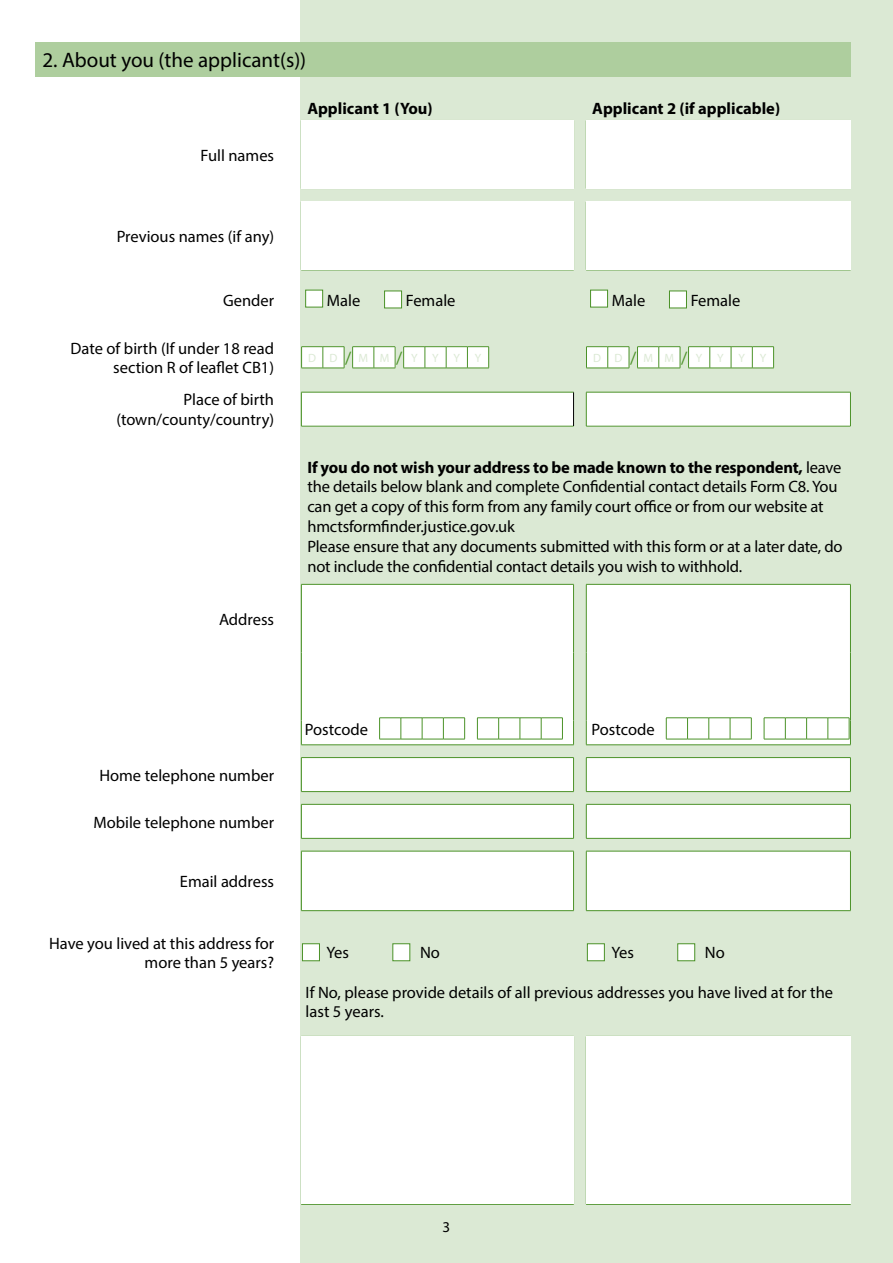
<style>
.page{position:relative;width:893px;height:1263px;background:#fff}
.page>*{position:absolute;margin:0;border:0;box-sizing:border-box;transform-origin:0 0}
.t1{font:21px "Myriad Pro";color:#000}
.t2{font:16.5px/19.8px "Myriad Pro";letter-spacing:-.005em;color:#000;text-align:right}
.t3{font:700 16.5px "Myriad Pro";color:#000}
.t4{font:15px "Myriad Pro";color:#000}
.t5{font:12px "Myriad Pro";color:#dbe9d4}
.s1{font-size:18px;color:#4b9228}
.s2{font-weight:700}
</style>
<div class="page">
<hr style="left:0;top:0;width:1px;height:1263px;background:#dbe9d4">
<div style="left:300px;top:0;width:593px;height:1263px;background:#dbe9d4"></div>
<div style="left:677px;top:943px;width:18px;height:18px;background:#fff;border:1px solid #4b9228"></div>
<div style="left:587px;top:943px;width:18px;height:18px;background:#fff;border:1px solid #4b9228"></div>
<div style="left:393px;top:943px;width:17px;height:18px;background:#fff;border:1px solid #4b9228"></div>
<div style="left:302px;top:943px;width:18px;height:18px;background:#fff;border:1px solid #4b9228"></div>
<div style="left:669px;top:291px;width:18px;height:17px;background:#fff;border:1px solid #4b9228"></div>
<div style="left:590px;top:290px;width:18px;height:17px;background:#fff;border:1px solid #4b9228"></div>
<div style="left:384px;top:291px;width:18px;height:17px;background:#fff;border:1px solid #4b9228"></div>
<div style="left:305px;top:290px;width:18px;height:17px;background:#fff;border:1px solid #4b9228"></div>
<hr style="left:586px;top:1204px;width:265px;height:1px;background:#4b9228">
<hr style="left:850px;top:1036px;width:1px;height:168px;background:#4b9228">
<hr style="left:301px;top:270px;width:273px;height:1px;background:#4b9228">
<hr style="left:586px;top:270px;width:265px;height:1px;background:#4b9228">
<hr style="left:850px;top:202px;width:1px;height:68px;background:#4b9228">
<hr style="left:301px;top:1204px;width:273px;height:1px;background:#4b9228">
<hr style="left:586px;top:188px;width:265px;height:1px;background:#4b9228">
<hr style="left:850px;top:121px;width:1px;height:67px;background:#4b9228">
<hr style="left:586px;top:120px;width:265px;height:1px;background:#4b9228">
<div style="left:35px;top:43px;width:815px;height:34px;background:#aece9e"></div>
<div style="left:301px;top:120px;width:273px;height:69px;background:#fff"></div>
<div style="left:586px;top:120px;width:264px;height:69px;background:#fff"></div>
<div style="left:301px;top:202px;width:273px;height:68px;background:#fff"></div>
<div style="left:586px;top:202px;width:264px;height:68px;background:#fff"></div>
<div style="left:301px;top:1036px;width:273px;height:168px;background:#fff"></div>
<div style="left:586px;top:1036px;width:264px;height:168px;background:#fff"></div>
<div style="left:301px;top:392px;width:273px;height:34px;background:#fff"></div>
<div style="left:586px;top:392px;width:264px;height:34px;background:#fff"></div>
<hr style="left:301px;top:392px;width:273px;height:1px;background:#4b9228">
<hr style="left:301px;top:392px;width:1px;height:34px;background:#4b9228">
<hr style="left:301px;top:426px;width:273px;height:1px;background:#4b9228">
<hr style="left:573px;top:392px;width:1px;height:34px;background:#000">
<hr style="left:586px;top:392px;width:265px;height:1px;background:#4b9228">
<hr style="left:586px;top:392px;width:1px;height:34px;background:#4b9228">
<hr style="left:850px;top:392px;width:1px;height:34px;background:#4b9228">
<hr style="left:586px;top:426px;width:265px;height:1px;background:#4b9228">
<svg style="left:301px;top:346px;width:44px;height:23px"></svg>
<svg style="left:352px;top:346px;width:44px;height:23px"></svg>
<svg style="left:403px;top:346px;width:86px;height:23px;background:#e5efe0"></svg>
<svg style="left:586px;top:346px;width:44px;height:23px"></svg>
<svg style="left:637px;top:346px;width:44px;height:23px"></svg>
<svg style="left:688px;top:346px;width:86px;height:23px;background:#e5efe0"></svg>
<div style="left:301px;top:584px;width:273px;height:68px;background:#fff"></div>
<div style="left:586px;top:584px;width:264px;height:68px;background:#fff"></div>
<div style="left:301px;top:652px;width:273px;height:68px;background:#fff"></div>
<div style="left:586px;top:652px;width:264px;height:68px;background:#fff"></div>
<div style="left:301px;top:720px;width:273px;height:25px;background:#fff"></div>
<div style="left:586px;top:720px;width:264px;height:25px;background:#fff"></div>
<div style="left:301px;top:757px;width:273px;height:34px;background:#fff"></div>
<div style="left:586px;top:757px;width:264px;height:34px;background:#fff"></div>
<div style="left:301px;top:804px;width:273px;height:34px;background:#fff"></div>
<div style="left:586px;top:804px;width:264px;height:34px;background:#fff"></div>
<div style="left:301px;top:851px;width:273px;height:60px;background:#fff"></div>
<div style="left:586px;top:851px;width:264px;height:60px;background:#fff"></div>
<hr style="left:301px;top:757px;width:273px;height:1px;background:#4b9228">
<hr style="left:301px;top:758px;width:1px;height:33px;background:#4b9228">
<hr style="left:573px;top:758px;width:1px;height:33px;background:#4b9228">
<hr style="left:301px;top:791px;width:273px;height:1px;background:#4b9228">
<hr style="left:301px;top:804px;width:273px;height:1px;background:#4b9228">
<hr style="left:301px;top:804px;width:1px;height:34px;background:#4b9228">
<hr style="left:573px;top:804px;width:1px;height:34px;background:#4b9228">
<hr style="left:301px;top:838px;width:273px;height:1px;background:#4b9228">
<hr style="left:301px;top:851px;width:273px;height:1px;background:#4b9228">
<hr style="left:301px;top:851px;width:1px;height:59px;background:#4b9228">
<hr style="left:573px;top:851px;width:1px;height:59px;background:#4b9228">
<hr style="left:301px;top:910px;width:273px;height:1px;background:#4b9228">
<hr style="left:586px;top:584px;width:265px;height:1px;background:#4b9228">
<hr style="left:586px;top:584px;width:1px;height:68px;background:#4b9228">
<hr style="left:850px;top:584px;width:1px;height:68px;background:#4b9228">
<hr style="left:586px;top:652px;width:1px;height:68px;background:#4b9228">
<hr style="left:850px;top:652px;width:1px;height:68px;background:#4b9228">
<svg style="left:586px;top:720px;width:1px;height:24px"></svg>
<hr style="left:586px;top:744px;width:265px;height:1px;background:#4b9228">
<hr style="left:301px;top:584px;width:273px;height:1px;background:#4b9228">
<hr style="left:301px;top:584px;width:1px;height:68px;background:#4b9228">
<hr style="left:573px;top:584px;width:1px;height:68px;background:#4b9228">
<hr style="left:301px;top:652px;width:1px;height:68px;background:#4b9228">
<hr style="left:573px;top:652px;width:1px;height:68px;background:#4b9228">
<svg style="left:301px;top:720px;width:1px;height:24px"></svg>
<svg style="left:573px;top:720px;width:1px;height:24px"></svg>
<hr style="left:301px;top:744px;width:273px;height:1px;background:#4b9228">
<hr style="left:586px;top:757px;width:265px;height:1px;background:#4b9228">
<hr style="left:586px;top:758px;width:1px;height:33px;background:#4b9228">
<hr style="left:850px;top:758px;width:1px;height:33px;background:#4b9228">
<hr style="left:586px;top:791px;width:265px;height:1px;background:#4b9228">
<hr style="left:586px;top:804px;width:265px;height:1px;background:#4b9228">
<hr style="left:586px;top:804px;width:1px;height:34px;background:#4b9228">
<hr style="left:850px;top:804px;width:1px;height:34px;background:#4b9228">
<hr style="left:586px;top:838px;width:265px;height:1px;background:#4b9228">
<hr style="left:586px;top:851px;width:265px;height:1px;background:#4b9228">
<hr style="left:586px;top:851px;width:1px;height:59px;background:#4b9228">
<hr style="left:850px;top:851px;width:1px;height:59px;background:#4b9228">
<hr style="left:586px;top:910px;width:265px;height:1px;background:#4b9228">
<svg style="left:379px;top:717px;width:86px;height:23px"></svg>
<svg style="left:477px;top:717px;width:86px;height:23px"></svg>
<svg style="left:666px;top:717px;width:86px;height:23px"></svg>
<svg style="left:764px;top:717px;width:87px;height:28px"></svg>
<p class="t1" style="left:43px;top:47px;width:265px">2. About you (the applicant(s))</p>
<p class="t2" style="left:201px;top:145px;width:75px">Full names</p>
<p class="t2" style="left:117px;top:226px;width:159px">Previous names (if any)</p>
<p class="t3" style="left:307px;top:98px;width:127px">Applicant 1 (You)</p>
<p class="t3" style="left:592px;top:98px;width:189px">Applicant 2 (if applicable)</p>
<p class="t2" style="left:223px;top:290px;width:53px">Gender</p>
<p class="t2" style="left:327px;top:290px;width:35px">Male</p>
<p class="t2" style="left:406px;top:290px;width:51px">Female</p>
<p class="t2" style="left:612px;top:290px;width:35px">Male</p>
<p class="t2" style="left:691px;top:290px;width:51px">Female</p>
<p class="t2" style="left:71px;top:338px;width:205px">Date of birth (If under 18 read section R of leafet CB1)</p>
<p class="t5" style="left:308px;top:350px;width:175px">D D <span class="s1">/</span> M M <span class="s1">/</span> Y Y Y Y</p>
<p class="t5" style="left:593px;top:350px;width:175px">D D <span class="s1">/</span> M M <span class="s1">/</span> Y Y Y Y</p>
<p class="t2" style="left:116px;top:390px;width:159px">Place of birth (town/county/country)</p>
<p class="t2" style="left:307px;top:457px;width:537px;text-align:left"><span class="s2">If you do not wish your address to be made known to the respondent,</span> leave the details below blank and complete Confdential contact details Form C8. You can get a copy of this form from any family court ofce or from our website at hmctsformfnder.justice.gov.uk<br>Please ensure that any documents submitted with this form or at a later date, do not include the confdential contact details you wish to withhold.</p>
<p class="t2" style="left:219px;top:609px;width:57px">Address</p>
<p class="t2" style="left:99px;top:765px;width:176px">Home telephone number</p>
<p class="t2" style="left:93px;top:812px;width:182px">Mobile telephone number</p>
<p class="t2" style="left:180px;top:871px;width:96px">Email address</p>
<p class="t2" style="left:305px;top:719px;width:65px">Postcode</p>
<p class="t2" style="left:591px;top:719px;width:65px">Postcode</p>
<p class="t2" style="left:49px;top:933px;width:227px">Have you lived at this address for more than 5 years?</p>
<p class="t2" style="left:327px;top:942px;width:24px">Yes</p>
<p class="t2" style="left:420px;top:942px;width:21px">No</p>
<p class="t2" style="left:611px;top:942px;width:24px">Yes</p>
<p class="t2" style="left:705px;top:942px;width:21px">No</p>
<p class="t2" style="left:306px;top:982px;width:529px;text-align:left">If No, please provide details of all previous addresses you have lived at for the last 5 years.</p>
<p class="t4" style="left:443px;top:1217px;width:9px">3</p>
</div>
